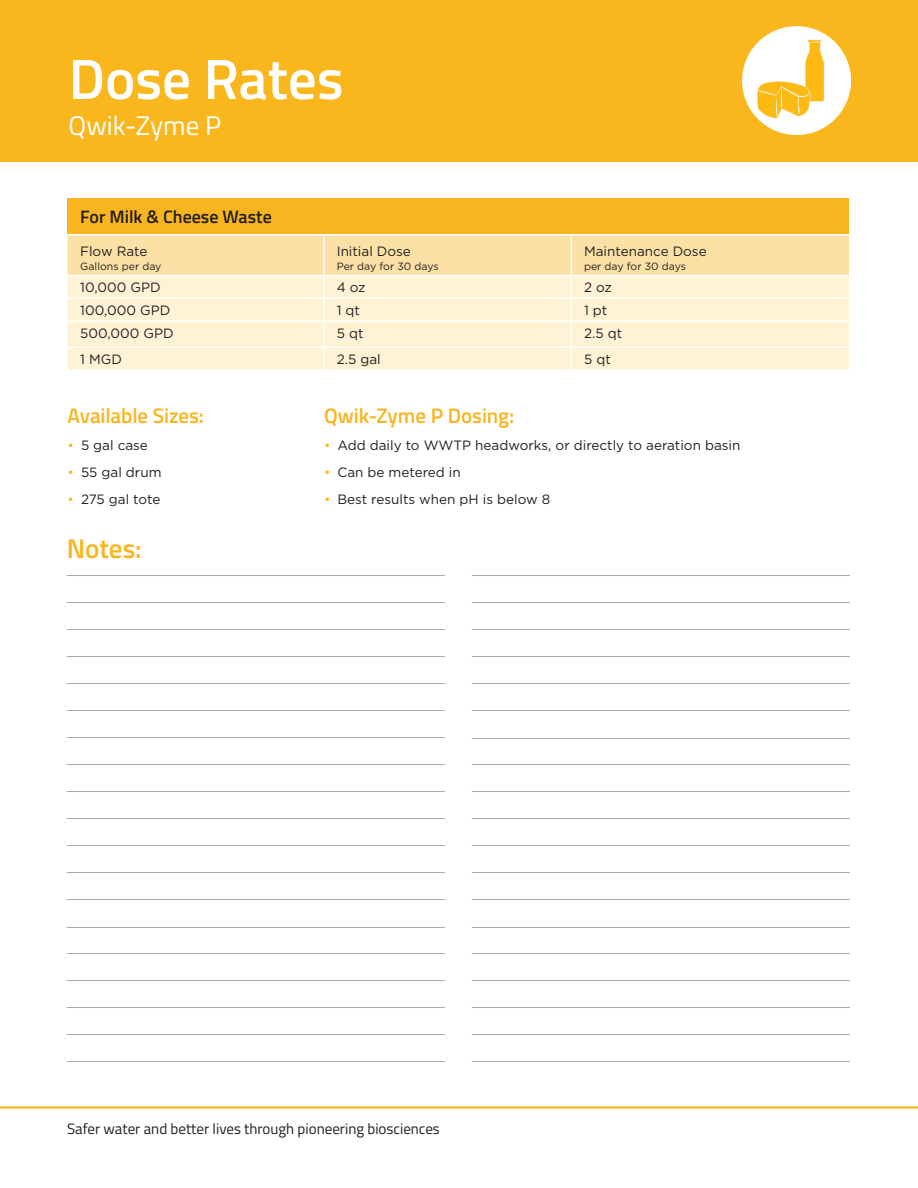
<style>
.page{position:relative;width:918px;height:1188px;background:#fff}
.page>*{position:absolute;margin:0;border:0;box-sizing:border-box;transform-origin:0 0}
.Page_Header__Product{font:600 57px "Titillium Web";color:#fff}
.Page_Subhead_Tagline{font:27px "Titillium Web";color:#fff}
.H2_Product{font:600 27px "Titillium Web";letter-spacing:-.005em;color:#f8b51f}
.Figure_s_H3_BulletsH{font:600 21px "Titillium Web";letter-spacing:-.005em;color:#f8b51f}
.Table_Dosage_Heading{font:600 18px "Titillium Web";color:#231f20}
.Footer_Backside{font:15px "Titillium Web";color:#231f20}
.Table_Dosage_Heading-2{font:13.5px "Gotham";color:#231f20}
.Table_Dosage_SubHead{font:10.5px "Gotham";color:#231f20}
.s1{color:#fab71d}
</style>
<div class="page">
<hr style="left:0;top:1106px;width:918px;height:3px;background:#f8b51f">
<hr style="left:67px;top:575px;width:378px;height:1px;background:#a8a9ad">
<hr style="left:67px;top:602px;width:378px;height:1px;background:#a8a9ad">
<hr style="left:67px;top:629px;width:378px;height:1px;background:#a8a9ad">
<hr style="left:67px;top:656px;width:378px;height:1px;background:#a8a9ad">
<hr style="left:67px;top:683px;width:378px;height:1px;background:#a8a9ad">
<hr style="left:67px;top:710px;width:378px;height:1px;background:#a8a9ad">
<hr style="left:67px;top:737px;width:378px;height:1px;background:#a8a9ad">
<hr style="left:67px;top:764px;width:378px;height:1px;background:#a8a9ad">
<hr style="left:67px;top:791px;width:378px;height:1px;background:#a8a9ad">
<hr style="left:67px;top:818px;width:378px;height:1px;background:#a8a9ad">
<hr style="left:67px;top:845px;width:378px;height:1px;background:#a8a9ad">
<hr style="left:67px;top:872px;width:378px;height:1px;background:#a8a9ad">
<hr style="left:67px;top:899px;width:378px;height:1px;background:#a8a9ad">
<hr style="left:67px;top:927px;width:378px;height:1px;background:#a8a9ad">
<hr style="left:67px;top:953px;width:378px;height:1px;background:#a8a9ad">
<hr style="left:67px;top:980px;width:378px;height:1px;background:#a8a9ad">
<hr style="left:67px;top:1007px;width:378px;height:1px;background:#a8a9ad">
<hr style="left:67px;top:1034px;width:378px;height:1px;background:#a8a9ad">
<hr style="left:67px;top:1061px;width:378px;height:1px;background:#a8a9ad">
<hr style="left:472px;top:575px;width:378px;height:1px;background:#a8a9ad">
<hr style="left:472px;top:602px;width:378px;height:1px;background:#a8a9ad">
<hr style="left:472px;top:629px;width:378px;height:1px;background:#a8a9ad">
<hr style="left:472px;top:656px;width:378px;height:1px;background:#a8a9ad">
<hr style="left:472px;top:683px;width:378px;height:1px;background:#a8a9ad">
<hr style="left:472px;top:710px;width:378px;height:1px;background:#a8a9ad">
<hr style="left:472px;top:738px;width:378px;height:1px;background:#a8a9ad">
<hr style="left:472px;top:764px;width:378px;height:1px;background:#a8a9ad">
<hr style="left:472px;top:791px;width:378px;height:1px;background:#a8a9ad">
<hr style="left:472px;top:818px;width:378px;height:1px;background:#a8a9ad">
<hr style="left:472px;top:845px;width:378px;height:1px;background:#a8a9ad">
<hr style="left:472px;top:872px;width:378px;height:1px;background:#a8a9ad">
<hr style="left:472px;top:899px;width:378px;height:1px;background:#a8a9ad">
<hr style="left:472px;top:927px;width:378px;height:1px;background:#a8a9ad">
<hr style="left:472px;top:953px;width:378px;height:1px;background:#a8a9ad">
<hr style="left:472px;top:980px;width:378px;height:1px;background:#a8a9ad">
<hr style="left:472px;top:1007px;width:378px;height:1px;background:#a8a9ad">
<hr style="left:472px;top:1034px;width:378px;height:1px;background:#a8a9ad">
<hr style="left:472px;top:1061px;width:378px;height:1px;background:#a8a9ad">
<div style="left:0;top:0;width:918px;height:162px;background:#fab71d"></div>
<img style="left:742px;top:27px;width:108px;height:108px">
<div style="left:68px;top:198px;width:782px;height:37px;background:#f8b51f"></div>
<hr style="left:849px;top:198px;width:1px;height:36px;background:#fff">
<hr style="left:68px;top:234px;width:256px;height:1px;background:#fff">
<hr style="left:324px;top:234px;width:247px;height:1px;background:#fff">
<hr style="left:571px;top:234px;width:279px;height:1px;background:#fff">
<svg style="left:68px;top:235px;width:782px;height:134px;background:#fdeec9"></svg>
<p class="Page_Header__Product" style="left:69px;top:36px;width:276px">Dose Rates</p>
<p class="Page_Subhead_Tagline" style="left:69px;top:106px;width:154px">Qwik-Zyme P</p>
<p class="Table_Dosage_Heading" style="left:80px;top:203px;width:193px">For Milk &amp; Cheese Waste</p>
<p class="Table_Dosage_Heading-2" style="left:80px;top:243px;width:69px">Flow Rate</p>
<p class="Table_Dosage_SubHead" style="left:80px;top:259px;width:83px">Gallons per day</p>
<p class="Table_Dosage_Heading-2" style="left:337px;top:243px;width:76px">Initial Dose</p>
<p class="Table_Dosage_SubHead" style="left:337px;top:259px;width:103px">Per day for 30 days</p>
<p class="Table_Dosage_Heading-2" style="left:584px;top:243px;width:124px">Maintenance Dose</p>
<p class="Table_Dosage_SubHead" style="left:584px;top:259px;width:103px">per day for 30 days</p>
<p class="Table_Dosage_Heading-2" style="left:80px;top:279px;width:82px">10,000 GPD</p>
<p class="Table_Dosage_Heading-2" style="left:337px;top:279px;width:31px">4 oz</p>
<p class="Table_Dosage_Heading-2" style="left:584px;top:279px;width:30px">2 oz</p>
<p class="Table_Dosage_Heading-2" style="left:80px;top:302px;width:92px">100,000 GPD</p>
<p class="Table_Dosage_Heading-2" style="left:337px;top:302px;width:25px">1 qt</p>
<p class="Table_Dosage_Heading-2" style="left:584px;top:302px;width:25px">1 pt</p>
<p class="Table_Dosage_Heading-2" style="left:80px;top:325px;width:95px">500,000 GPD</p>
<p class="Table_Dosage_Heading-2" style="left:337px;top:325px;width:28px">5 qt</p>
<p class="Table_Dosage_Heading-2" style="left:584px;top:325px;width:40px">2.5 qt</p>
<p class="Table_Dosage_Heading-2" style="left:80px;top:351px;width:43px">1 MGD</p>
<p class="Table_Dosage_Heading-2" style="left:337px;top:351px;width:46px">2.5 gal</p>
<p class="Table_Dosage_Heading-2" style="left:584px;top:351px;width:28px">5 qt</p>
<p class="Figure_s_H3_BulletsH" style="left:68px;top:400px;width:138px">Available Sizes:</p>
<p class="Table_Dosage_Heading-2" style="left:68px;top:437px;width:82px"><span class="s1">•</span> 5 gal case</p>
<p class="Table_Dosage_Heading-2" style="left:68px;top:464px;width:96px"><span class="s1">•</span> 55 gal drum</p>
<p class="Table_Dosage_Heading-2" style="left:68px;top:491px;width:95px"><span class="s1">•</span> 275 gal tote</p>
<p class="H2_Product" style="left:67px;top:528px;width:76px">Notes:</p>
<p class="Figure_s_H3_BulletsH" style="left:324px;top:400px;width:192px">Qwik-Zyme P Dosing:</p>
<p class="Table_Dosage_Heading-2" style="left:324px;top:437px;width:418px"><span class="s1">•</span> Add daily to WWTP headworks, or directly to aeration basin</p>
<p class="Table_Dosage_Heading-2" style="left:324px;top:464px;width:138px"><span class="s1">•</span> Can be metered in</p>
<p class="Table_Dosage_Heading-2" style="left:324px;top:491px;width:228px"><span class="s1">•</span> Best results when pH is below 8</p>
<p class="Footer_Backside" style="left:67px;top:1118px;width:374px">Safer water and better lives through pioneering biosciences</p>
</div>
